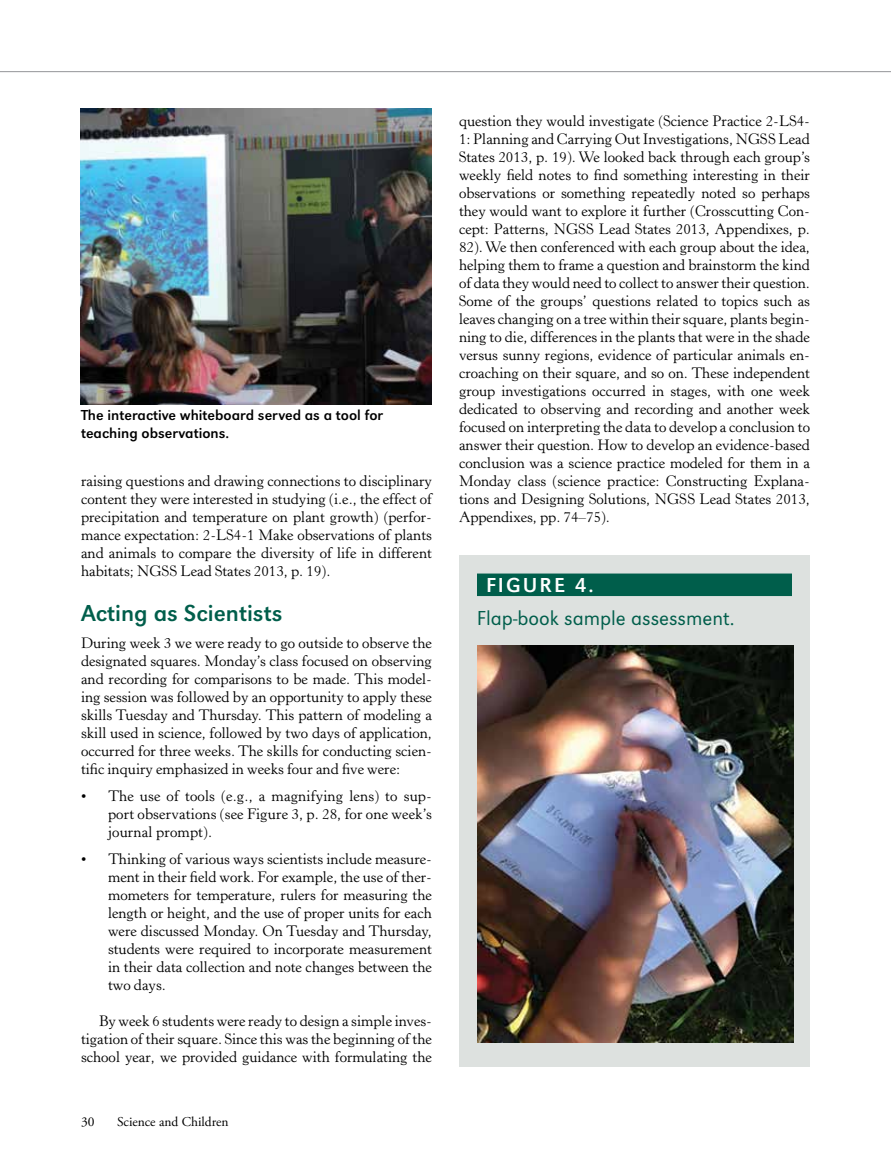
<style>
.page{position:relative;width:891px;height:1175px;background:#fff}
.page>*{position:absolute;margin:0;border:0;box-sizing:border-box;transform-origin:0 0}
.t1{font:24px "URW Grotesk TOT";color:#005e4b}
.t2{font:300 21px "URW Grotesk TOT";color:#005e4b}
.t3{font:21px "URW Grotesk TOT";letter-spacing:.1em;color:#fff}
.t4{font:15px/18px "Horley Old Style MT Std";color:#000;text-align:justify}
.t5{font:15px/18px "URW Grotesk TOT";color:#000}
.t6{font:13.5px "Adobe Garamond Pro";color:#000}
</style>
<div class="page">
<hr style="left:0;top:71px;width:891px;height:1px;background:#939598">
<div style="left:459px;top:555px;width:351px;height:511px;background:#dde1df"></div>
<div style="left:477px;top:573px;width:315px;height:23px;background:#005e4b"></div>
<img style="left:477px;top:645px;width:317px;height:397px">
<img style="left:81px;top:108px;width:351px;height:296px">
<p class="t5" style="left:81px;top:406px;width:304px">The interactive whiteboard served as a tool for teaching observations.</p>
<p class="t4" style="left:81px;top:472px;width:353px">raising questions and drawing connections to disciplinary content they were interested in studying (i.e., the effect of precipitation and temperature on plant growth) (perfor&shy;mance expectation: 2-LS4-1 Make observations of plants and animals to compare the diversity of life in different habitats; NGSS Lead States 2013, p. 19).</p>
<h1 class="t1" style="left:81px;top:599px;width:203px">Acting as Scientists</h1>
<p class="t4" style="left:81px;top:634px;width:353px">During week 3 we were ready to go outside to observe the designated squares. Monday’s class focused on observing and recording for comparisons to be made. This model&shy;ing session was followed by an opportunity to apply these skills Tuesday and Thursday. This pattern of modeling a skill used in science, followed by two days of application, occurred for three weeks. The skills for conducting scien&shy;tific inquiry emphasized in weeks four and five were:</p>
<p class="t4" style="left:108px;top:787px;width:326px;text-indent:-27px">• The use of tools (e.g., a magnifying lens) to sup&shy;port observations (see Figure 3, p. 28, for one week’s journal prompt).</p>
<p class="t4" style="left:108px;top:850px;width:326px;text-indent:-27px">• Thinking of various ways scientists include measure&shy;ment in their field work. For example, the use of ther&shy;mometers for temperature, rulers for measuring the length or height, and the use of proper units for each were discussed Monday. On Tuesday and Thursday, students were required to incorporate measurement in their data collection and note changes between the two days.</p>
<p class="t4" style="left:81px;top:1012px;width:353px;text-indent:18px">By week 6 students were ready to design a simple inves&shy;tigation of their square. Since this was the beginning of the school year, we provided guidance with formulating the</p>
<p class="t6" style="left:81px;top:1113px;width:15px">30</p>
<p class="t6" style="left:117px;top:1113px;width:113px">Science and Children</p>
<p class="t4" style="left:459px;top:112px;width:353px">question they would investigate (Science Practice 2-LS4- 1: Planning and Carrying Out Investigations, NGSS Lead States 2013, p. 19). We looked back through each group’s weekly field notes to find something interesting in their observations or something repeatedly noted so perhaps they would want to explore it further (Crosscutting Con&shy;cept: Patterns, NGSS Lead States 2013, Appendixes, p.<br>82). We then conferenced with each group about the idea, helping them to frame a question and brainstorm the kind of data they would need to collect to answer their question.<br>Some of the groups’ questions related to topics such as leaves changing on a tree within their square, plants begin&shy;ning to die, differences in the plants that were in the shade versus sunny regions, evidence of particular animals en&shy;croaching on their square, and so on. These independent group investigations occurred in stages, with one week dedicated to observing and recording and another week focused on interpreting the data to develop a conclusion to answer their question. How to develop an evidence-based conclusion was a science practice modeled for them in a Monday class (science practice: Constructing Explana&shy;tions and Designing Solutions, NGSS Lead States 2013, Appendixes, pp. 74–75).</p>
<h2 class="t3" style="left:486px;top:572px;width:109px">FIGURE 4.</h2>
<h2 class="t2" style="left:477px;top:605px;width:259px">Flap-book sample assessment.</h2>
</div>
